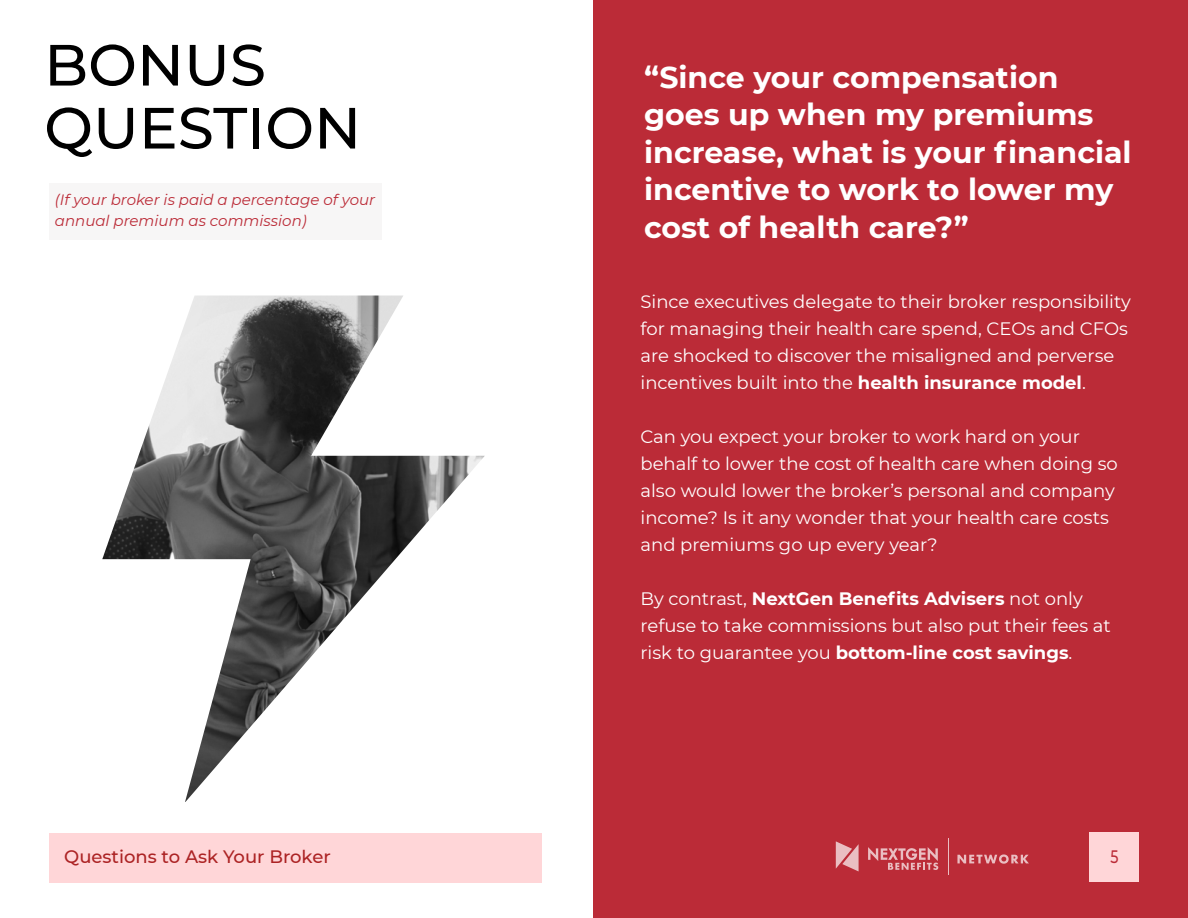
<style>
.page{position:relative;width:1188px;height:918px;background:#fff}
.page>*{position:absolute;margin:0;border:0;box-sizing:border-box;transform-origin:0 0}
.t1{font:500 58.05px/63px "Montserrat";color:#000}
.t2{font:700 30px/37.5px "Montserrat";color:#fff}
.t3{font:18px/27px "Montserrat";color:#fff}
.t4{font:500 18px "Montserrat";color:#ac2324}
.t5{font:500 18px "Montserrat";color:#bb2b37;scale:.78 1}
.t6{font:italic 15px/21px "Montserrat";color:#bb2b37}
.s1{font-weight:700}
.s2{color:#ac2324}
</style>
<div class="page">
<div style="left:593px;top:0;width:595px;height:918px;background:#bb2b37"></div>
<img style="left:102px;top:296px;width:383px;height:506px">
<svg style="left:836px;top:841px;width:23px;height:30px"></svg>
<svg style="left:868px;top:847px;width:70px;height:23px"></svg>
<hr style="left:948px;top:838px;width:1px;height:37px;background:#fff">
<svg style="left:957px;top:854px;width:72px;height:10px"></svg>
<div style="left:1089px;top:833px;width:50px;height:49px;background:#ffd6d8"></div>
<div style="left:49px;top:183px;width:333px;height:57px;background:#f7f6f6"></div>
<div style="left:49px;top:833px;width:493px;height:50px;background:#ffd6d8"></div>
<h1 class="t1" style="left:44px;top:31px;width:318px">BONUS<br>QUESTION</h1>
<p class="t6" style="left:55px;top:189px;width:322px">(If your broker is paid a percentage of your annual premium as commission)</p>
<p class="t4" style="left:64px;top:845px;width:268px">Questions to Ask Your Broker</p>
<h2 class="t2" style="left:644px;top:57px;width:489px">“Since your compensation goes up when my premiums increase, what is your financial incentive to work to lower my cost of health care?”</h2>
<p class="t3" style="left:640px;top:288px;width:492px">Since executives delegate to their broker responsibility for managing their health care spend, CEOs and CFOs are shocked to discover the misaligned and perverse incentives built into the <span class="s1">health insurance model</span>.</p>
<p class="t3" style="left:640px;top:423px;width:479px">Can you expect your broker to work hard on your behalf to lower the cost of health care when doing so also would lower the broker’s personal and company income? Is it any wonder that your health care costs and premiums go up every year?</p>
<p class="t3" style="left:640px;top:585px;width:472px">By contrast, <span class="s1">NextGen Benefits Advisers</span> not only refuse to take commissions but also put their fees at risk to guarantee you <span class="s1">bottom-line cost savings</span>.</p>
<p class="t5" style="left:1110px;top:845px;width:15px">5<span class="s2">1</span></p>
</div>
